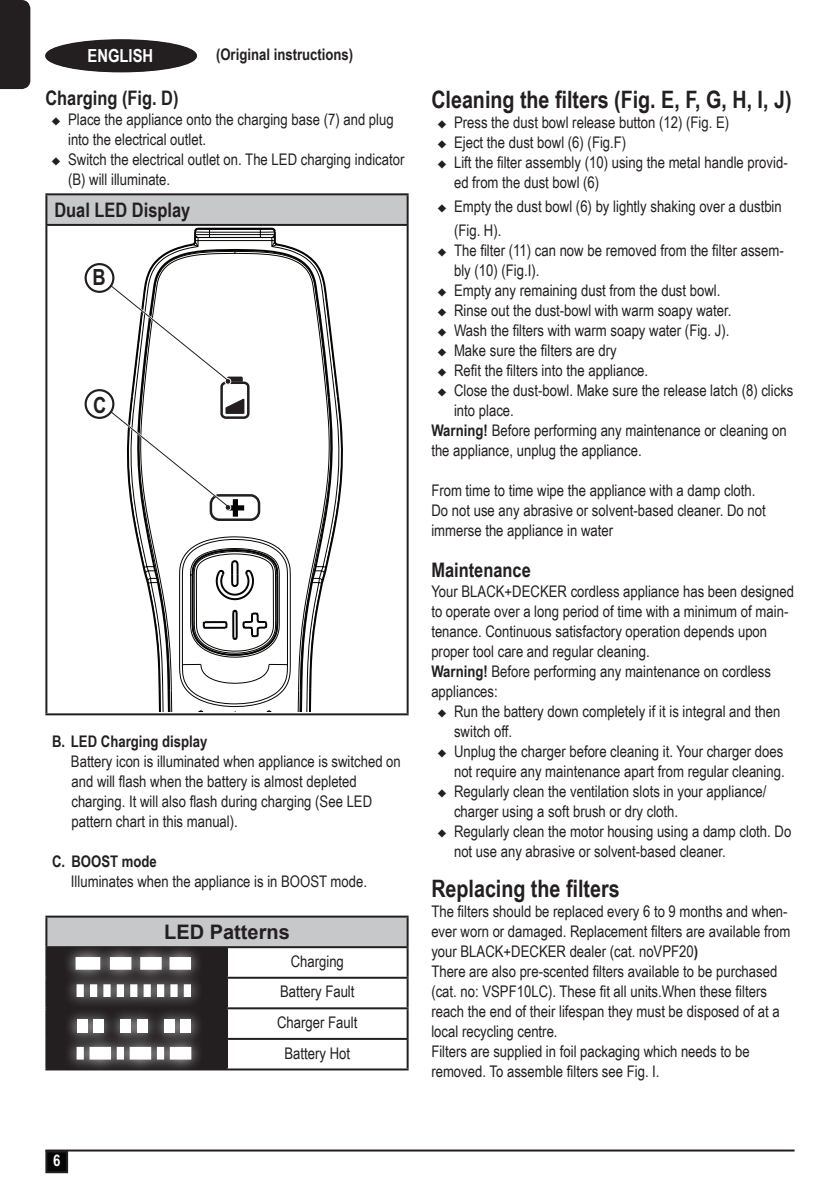
<style>
.page{position:relative;width:840px;height:1191px;background:#fff}
.page>*{position:absolute;margin:0;border:0;box-sizing:border-box;transform-origin:0 0}
.t1{font:700 24px "Arial Narrow";color:#231f20}
.t2{font:700 22.4px "Arial Narrow";color:#231f20}
.t3{font:700 20px "Arial Narrow";color:#231f20}
.h1C{font:700 20px "Arial";color:#231f20}
.t4{font:700 18px "Arial Narrow";color:#fff}
.bullet1{font:16px/20px "Arial Narrow";color:#231f20}
.body{font:16px/20px "Arial Narrow";color:#231f20}
.list{font:16px/20px "Arial Narrow";color:#231f20}
.list-2{font:700 16px "Arial Narrow";color:#231f20}
.t5{font:700 16px "Arial Narrow";color:#fff}
.s1{font-weight:700}
</style>
<div class="page">
<hr style="left:45px;top:1149px;width:749px;height:2px;background:#231f20">
<div style="left:46px;top:1151px;width:21px;height:21px;background:#060606"></div>
<div style="left:45px;top:1150px;width:23px;height:23px;border:2px solid #231f20"></div>
<div style="left:45px;top:39px;width:152px;height:33px;border:2px solid #231f20;border-radius:50%"></div>
<div style="left:46px;top:40px;width:150px;height:31px;background:#231f20;border-radius:50%"></div>
<div style="left:46px;top:40px;width:150px;height:32px;border:1px solid #231f20;border-radius:50%"></div>
<div style="left:0;top:0;width:30px;height:89px;background:#231f20"></div>
<div style="left:46px;top:194px;width:361px;height:31px;background:#c7c8ca"></div>
<hr style="left:45px;top:193px;width:363px;height:2px;background:#231f20">
<hr style="left:45px;top:195px;width:2px;height:29px;background:#231f20">
<hr style="left:406px;top:195px;width:2px;height:29px;background:#231f20">
<hr style="left:45px;top:224px;width:363px;height:2px;background:#231f20">
<hr style="left:45px;top:226px;width:2px;height:487px;background:#231f20">
<hr style="left:406px;top:226px;width:2px;height:487px;background:#231f20">
<hr style="left:45px;top:713px;width:363px;height:2px;background:#231f20">
<div style="left:46px;top:916px;width:361px;height:31px;background:#c7c8ca"></div>
<hr style="left:45px;top:915px;width:182px;height:2px;background:#231f20">
<hr style="left:45px;top:917px;width:2px;height:29px;background:#231f20">
<hr style="left:227px;top:915px;width:181px;height:2px;background:#231f20">
<hr style="left:406px;top:917px;width:2px;height:29px;background:#231f20">
<hr style="left:45px;top:946px;width:182px;height:2px;background:#231f20">
<hr style="left:45px;top:948px;width:2px;height:28px;background:#231f20">
<hr style="left:227px;top:946px;width:181px;height:2px;background:#231f20">
<hr style="left:226px;top:948px;width:2px;height:28px;background:#231f20">
<hr style="left:406px;top:948px;width:2px;height:28px;background:#231f20">
<hr style="left:45px;top:976px;width:182px;height:2px;background:#231f20">
<hr style="left:45px;top:978px;width:2px;height:29px;background:#231f20">
<hr style="left:227px;top:976px;width:181px;height:2px;background:#231f20">
<hr style="left:226px;top:978px;width:2px;height:29px;background:#231f20">
<hr style="left:406px;top:978px;width:2px;height:29px;background:#231f20">
<hr style="left:45px;top:1007px;width:182px;height:2px;background:#231f20">
<hr style="left:45px;top:1009px;width:2px;height:29px;background:#231f20">
<hr style="left:227px;top:1007px;width:181px;height:2px;background:#231f20">
<hr style="left:226px;top:1009px;width:2px;height:29px;background:#231f20">
<hr style="left:406px;top:1009px;width:2px;height:29px;background:#231f20">
<hr style="left:45px;top:1038px;width:182px;height:2px;background:#231f20">
<hr style="left:45px;top:1040px;width:2px;height:28px;background:#231f20">
<hr style="left:227px;top:1038px;width:181px;height:2px;background:#231f20">
<hr style="left:226px;top:1040px;width:2px;height:28px;background:#231f20">
<hr style="left:406px;top:1040px;width:2px;height:28px;background:#231f20">
<hr style="left:45px;top:1068px;width:182px;height:2px;background:#231f20">
<hr style="left:227px;top:1068px;width:181px;height:2px;background:#231f20">
<div style="left:84px;top:263px;width:30px;height:30px;border:2px solid #231f20;border-radius:50%"></div>
<div style="left:84px;top:389px;width:30px;height:30px;border:2px solid #231f20;border-radius:50%"></div>
<svg style="left:97px;top:227px;width:247px;height:489px"></svg>
<div style="left:62px;top:944px;width:142px;height:128px;background:#fff;opacity:.75"></div>
<svg style="left:46px;top:947px;width:180px;height:122px"></svg>
<p class="t4" style="left:87px;top:42px;width:67px">ENGLISH</p>
<p class="list-2" style="left:216px;top:42px;width:139px">(Original instructions)</p>
<p class="t3" style="left:45px;top:83px;width:135px">Charging (Fig. D)</p>
<p class="bullet1" style="left:68px;top:109px;width:327px;text-indent:-17px">◆ Place the appliance onto the charging base (7) and plug into the electrical outlet.</p>
<p class="bullet1" style="left:68px;top:149px;width:337px;text-indent:-17px">◆ Switch the electrical outlet on. The LED charging indicator (B) will illuminate.</p>
<p class="t3" style="left:54px;top:195px;width:137px">Dual LED Display</p>
<p class="t2" style="left:92px;top:260px;width:15px">B</p>
<p class="t2" style="left:93px;top:388px;width:15px">C</p>
<p class="list-2" style="left:52px;top:729px;width:157px">B. LED Charging display</p>
<p class="list" style="left:71px;top:751px;width:331px">Battery icon is illuminated when appliance is switched on and will flash when the battery is almost depleted charging. It will also flash during charging (See LED pattern chart in this manual).</p>
<p class="list-2" style="left:52px;top:849px;width:106px">C. BOOST mode</p>
<p class="list" style="left:71px;top:871px;width:297px">Illuminates when the appliance is in BOOST mode.</p>
<p class="h1C" style="left:164px;top:918px;width:127px">LED Patterns</p>
<p class="body" style="left:290px;top:950px;width:55px">Charging</p>
<p class="body" style="left:280px;top:981px;width:76px">Battery Fault</p>
<p class="body" style="left:277px;top:1011px;width:82px">Charger Fault</p>
<p class="body" style="left:284px;top:1042px;width:67px">Battery Hot</p>
<p class="t1" style="left:431px;top:82px;width:361px">Cleaning the filters (Fig. E, F, G, H, I, J)</p>
<p class="bullet1" style="left:437px;top:112px;width:293px">◆ Press the dust bowl release button (12) (Fig. E)</p>
<p class="bullet1" style="left:437px;top:132px;width:191px">◆ Eject the dust bowl (6) (Fig.F)</p>
<p class="bullet1" style="left:454px;top:152px;width:335px;text-indent:-17px">◆ Lift the filter assembly (10) using the metal handle provid&shy;ed from the dust bowl (6)</p>
<p class="bullet1" style="left:454px;top:194px;width:329px;line-height:24px;text-indent:-17px">◆ Empty the dust bowl (6) by lightly shaking over a dustbin (Fig. H).</p>
<p class="bullet1" style="left:454px;top:240px;width:331px;text-indent:-17px">◆ The filter (11) can now be removed from the filter assem&shy;bly (10) (Fig.I).</p>
<p class="bullet1" style="left:437px;top:280px;width:285px">◆ Empty any remaining dust from the dust bowl.</p>
<p class="bullet1" style="left:437px;top:300px;width:296px">◆ Rinse out the dust-bowl with warm soapy water.</p>
<p class="bullet1" style="left:437px;top:320px;width:294px">◆ Wash the filters with warm soapy water (Fig. J).</p>
<p class="bullet1" style="left:437px;top:340px;width:181px">◆ Make sure the filters are dry</p>
<p class="bullet1" style="left:437px;top:360px;width:213px">◆ Refit the filters into the appliance.</p>
<p class="bullet1" style="left:454px;top:380px;width:341px;text-indent:-17px">◆ Close the dust-bowl. Make sure the release latch (8) clicks into place.</p>
<p class="body" style="left:431px;top:420px;width:357px"><span class="s1">Warning!</span> Before performing any maintenance or cleaning on the appliance, unplug the appliance.</p>
<p class="body" style="left:431px;top:480px;width:336px">From time to time wipe the appliance with a damp cloth.<br>Do not use any abrasive or solvent-based cleaner. Do not immerse the appliance in water</p>
<p class="t3" style="left:431px;top:554px;width:101px">Maintenance</p>
<p class="body" style="left:431px;top:580px;width:364px">Your BLACK+DECKER cordless appliance has been designed to operate over a long period of time with a minimum of main&shy;tenance. Continuous satisfactory operation depends upon proper tool care and regular cleaning.</p>
<p class="body" style="left:431px;top:660px;width:341px"><span class="s1">Warning!</span> Before performing any maintenance on cordless appliances:</p>
<p class="bullet1" style="left:454px;top:700px;width:327px;text-indent:-17px">◆ Run the battery down completely if it is integral and then switch off.</p>
<p class="bullet1" style="left:437px;top:740px;width:349px;text-align:right">◆ Unplug the charger before cleaning it. Your charger does not require any maintenance apart from regular cleaning.</p>
<p class="bullet1" style="left:454px;top:780px;width:314px;text-indent:-17px">◆ Regularly clean the ventilation slots in your appliance/ charger using a soft brush or dry cloth.</p>
<p class="bullet1" style="left:454px;top:820px;width:338px;text-indent:-17px">◆ Regularly clean the motor housing using a damp cloth. Do not use any abrasive or solvent-based cleaner.</p>
<p class="t1" style="left:431px;top:870px;width:190px">Replacing the filters</p>
<p class="body" style="left:431px;top:900px;width:360px">The filters should be replaced every 6 to 9 months and when&shy;ever worn or damaged. Replacement filters are available from your BLACK+DECKER dealer (cat. noVPF20<span class="s1">)</span></p>
<p class="body" style="left:431px;top:960px;width:349px">There are also pre-scented filters available to be purchased (cat. no: VSPF10LC). These fit all units.When these filters reach the end of their lifespan they must be disposed of at a local recycling centre.</p>
<p class="body" style="left:431px;top:1040px;width:319px">Filters are supplied in foil packaging which needs to be removed. To assemble filters see Fig. I.</p>
<p class="t5" style="left:53px;top:1148px;width:9px">6</p>
</div>
